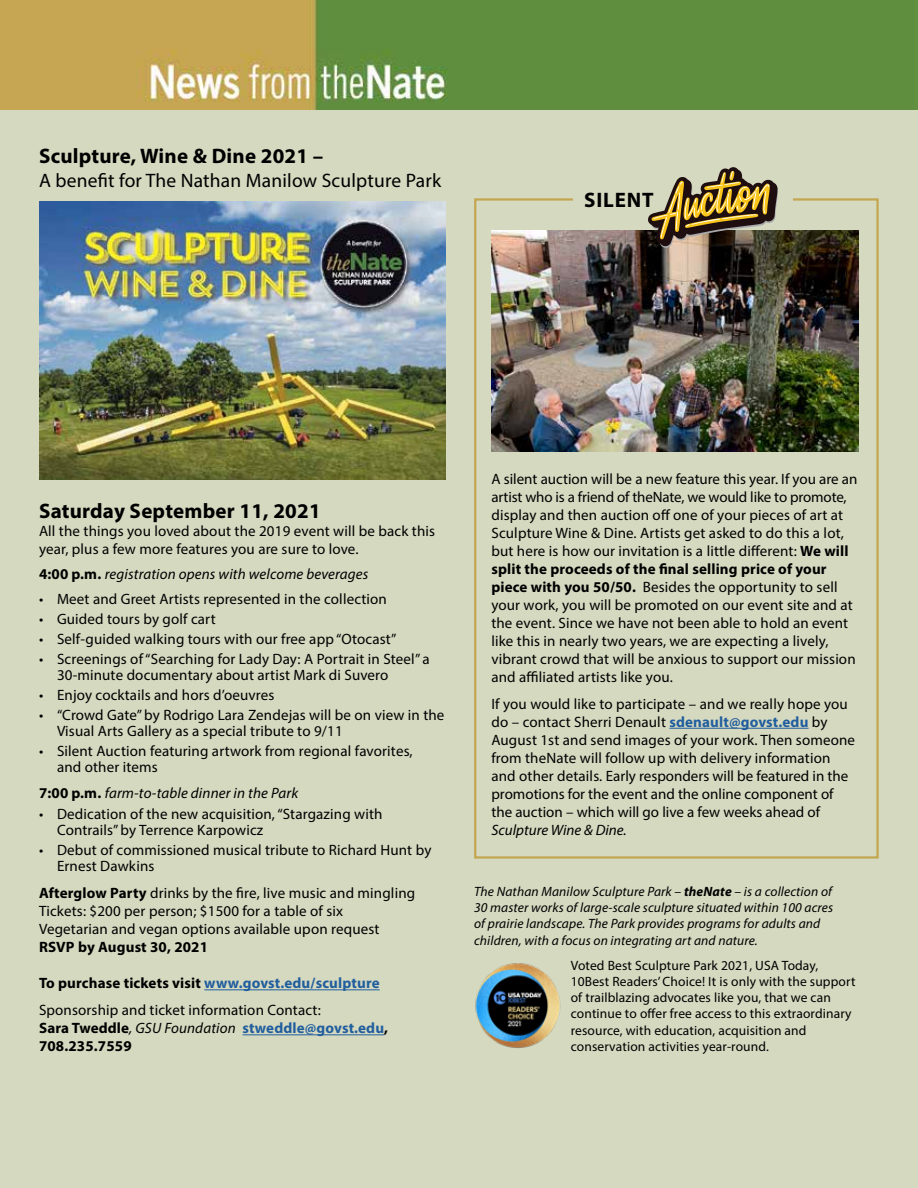
<style>
.page{position:relative;width:918px;height:1188px;background:#fff}
.page>*{position:absolute;margin:0;border:0;box-sizing:border-box;transform-origin:0 0}
.t1{font:700 21px "Myriad Pro";letter-spacing:.01em;color:#000}
.t2{font:19.5px "Myriad Pro";letter-spacing:.01em;color:#000}
.t3{font:15px/18px "Myriad Pro";letter-spacing:.01em;color:#000}
.t4{font:italic 15px "Myriad Pro";letter-spacing:.01em;color:#000}
.t5{font:700 15px/18px "Myriad Pro";letter-spacing:.01em;color:#000}
.t6{font:13.5px/16.2px "Myriad Pro";letter-spacing:.01em;color:#000}
.t7{font:italic 13.5px/16.2px "Myriad Pro";letter-spacing:.01em;color:#000}
.s1{font-weight:700;font-style:normal}
.s2{font-weight:700}
.s3{font-weight:700;color:#215e9e}
.s4{font-weight:400;font-style:italic}
.s5{color:#215e9e}
</style>
<div class="page">
<div style="left:0;top:103px;width:918px;height:1085px;background:#d5d9c0"></div>
<hr style="left:204px;top:989px;width:176px;height:1px;background:#215e9e">
<hr style="left:243px;top:1034px;width:141px;height:1px;background:#215e9e">
<img style="left:0;top:0;width:918px;height:109px">
<img style="left:39px;top:202px;width:406px;height:278px">
<img style="left:491px;top:230px;width:368px;height:221px">
<div style="left:474px;top:198px;width:405px;height:661px;border:2px solid #c4a651"></div>
<div style="left:573px;top:180px;width:220px;height:34px;background:#d5d9c0"></div>
<svg style="left:648px;top:167px;width:130px;height:81px"></svg>
<hr style="left:669px;top:728px;width:140px;height:1px;background:#215e9e">
<img style="left:475px;top:963px;width:86px;height:85px">
<h1 class="t1" style="left:39px;top:142px;width:286px">Sculpture, Wine &amp; Dine 2021 –</h1>
<h2 class="t2" style="left:39px;top:168px;width:404px">A benefit for The Nathan Manilow Sculpture Park</h2>
<h1 class="t1" style="left:584px;top:187px;width:71px">SILENT</h1>
<h1 class="t1" style="left:39px;top:497px;width:283px">Saturday September 11, 2021</h1>
<p class="t3" style="left:39px;top:522px;width:398px">All the things you loved about the 2019 event will be back this year, plus a few more features you are sure to love.</p>
<p class="t4" style="left:39px;top:565px;width:331px"><span class="s1">4:00 p.m.</span> registration opens with welcome beverages</p>
<p class="t3" style="left:39px;top:590px;width:349px">• Meet and Greet Artists represented in the collection</p>
<p class="t3" style="left:39px;top:610px;width:178px">• Guided tours by golf cart</p>
<p class="t3" style="left:39px;top:630px;width:359px">• Self-guided walking tours with our free app “Otocast”</p>
<p class="t3" style="left:57px;top:650px;width:374px;line-height:16.2px;text-indent:-18px">• Screenings of “Searching for Lady Day: A Portrait in Steel” a<br>30-minute documentary about artist Mark di Suvero</p>
<p class="t3" style="left:39px;top:686px;width:237px">• Enjoy cocktails and hors d’oeuvres</p>
<p class="t3" style="left:57px;top:707px;width:389px;line-height:16.2px;text-indent:-18px">• “Crowd Gate” by Rodrigo Lara Zendejas will be on view in the<br>Visual Arts Gallery as a special tribute to 9/11</p>
<p class="t3" style="left:57px;top:743px;width:357px;line-height:16.2px;text-indent:-18px">• Silent Auction featuring artwork from regional favorites, and other items</p>
<p class="t4" style="left:39px;top:784px;width:261px"><span class="s1">7:00 p.m.</span> farm-to-table dinner in the Park</p>
<p class="t3" style="left:57px;top:806px;width:327px;line-height:16.2px;text-indent:-18px">• Dedication of the new acquisition, “Stargazing with<br>Contrails” by Terrence Karpowicz</p>
<p class="t3" style="left:57px;top:842px;width:376px;line-height:16.2px;text-indent:-18px">• Debut of commissioned musical tribute to Richard Hunt by<br>Ernest Dawkins</p>
<p class="t3" style="left:39px;top:884px;width:378px"><span class="s2">Afterglow Party</span> drinks by the fire, live music and mingling<br>Tickets: $200 per person; $1500 for a table of six<br>Vegetarian and vegan options available upon request</p>
<p class="t5" style="left:39px;top:938px;width:171px">RSVP by August 30, 2021</p>
<p class="t3" style="left:39px;top:970px;width:342px;line-height:27px"><span class="s2">To purchase tickets visit</span> <span class="s3">www.govst.edu/sculpture<br></span>Sponsorship and ticket information Contact:</p>
<p class="t5" style="left:39px;top:1019px;width:351px">Sara Tweddle<span class="s4">, GSU Foundation</span> <span class="s5">stweddle@govst.edu</span>,<br>708.235.7559</p>
<p class="t3" style="left:491px;top:469px;width:368px">A silent auction will be a new feature this year. If you are an artist who is a friend of theNate, we would like to promote, display and then auction off one of your pieces of art at Sculpture Wine &amp; Dine. Artists get asked to do this a lot, but here is how our invitation is a little different: <span class="s2">We will split the proceeds of the final selling price of your piece with you 50/50.</span> Besides the opportunity to sell your work, you will be promoted on our event site and at the event. Since we have not been able to hold an event like this in nearly two years, we are expecting a lively, vibrant crowd that will be anxious to support our mission and affiliated artists like you.</p>
<p class="t3" style="left:491px;top:694px;width:365px">If you would like to participate – and we really hope you do – contact Sherri Denault <span class="s3">sdenault@govst.edu</span> by August 1st and send images of your work. Then someone from theNate will follow up with delivery information and other details. Early responders will be featured in the promotions for the event and the online component of the auction – which will go live a few weeks ahead of</p>
<p class="t4" style="left:491px;top:820px;width:137px">Sculpture Wine &amp; Dine.</p>
<p class="t7" style="left:474px;top:883px;width:361px">The Nathan Manilow Sculpture Park – <span class="s2">theNate</span> – is a collection of 30 master works of large-scale sculpture situated within 100 acres of prairie landscape. The Park provides programs for adults and children, with a focus on integrating art and nature.</p>
<p class="t6" style="left:571px;top:957px;width:286px">Voted Best Sculpture Park 2021, USA Today, 10Best Readers’ Choice! It is only with the support of trailblazing advocates like you, that we can continue to offer free access to this extraordinary resource, with education, acquisition and conservation activities year-round.</p>
</div>
